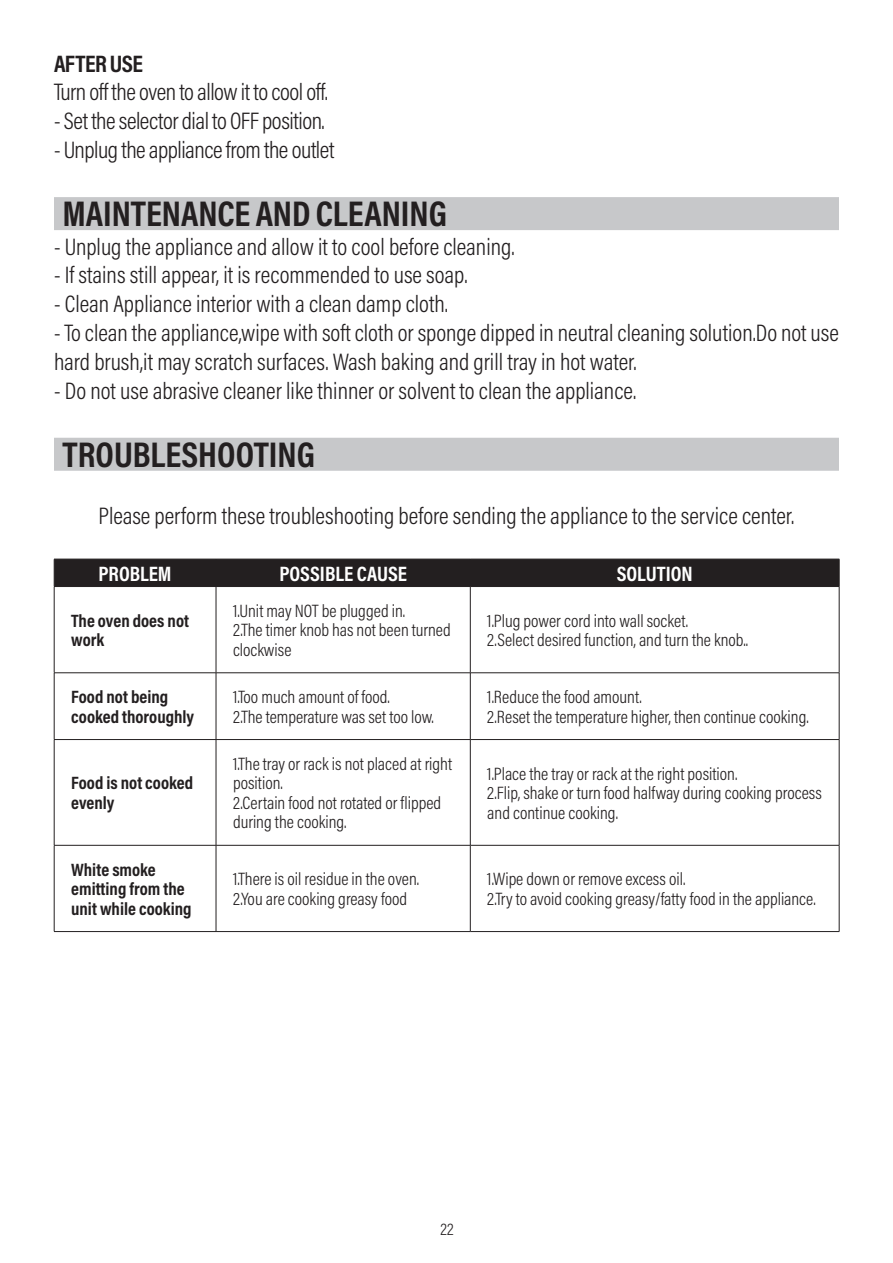
<style>
.page{position:relative;width:893px;height:1263px;background:#fff}
.page>*{position:absolute;margin:0;border:0;box-sizing:border-box;transform-origin:0 0}
.BACCHETTONE{font:700 36px "Acumin Pro Cond";color:#231f20}
.Testo_Normale{font:300 24px/28.8px "Acumin Pro Cond";color:#231f20}
.Testo_Normale-2{font:300 24px "Acumin Pro Cond";letter-spacing:-.02em;color:#231f20}
.Testo_Normale-3{font:700 24px "Acumin Pro Cond";letter-spacing:-.025em;color:#231f20}
.Testo_Normale-4{font:700 21px "Acumin Pro Cond";color:#fff}
.Testo_Normale-5{font:300 18px/19.5px "Acumin Pro Cond";color:#231f20}
.Testo_Normale-6{font:700 18px/19.5px "Acumin Pro Cond";color:#231f20}
.t1{font:300 16.5px "Acumin Pro Cond";color:#231f20}
</style>
<div class="page">
<div style="left:54px;top:197px;width:785px;height:33px;background:#c7c8ca"></div>
<div style="left:54px;top:438px;width:785px;height:33px;background:#c7c8ca"></div>
<div style="left:54px;top:559px;width:786px;height:27px;background:#231f20"></div>
<hr style="left:54px;top:586px;width:162px;height:1px;background:#231f20">
<hr style="left:54px;top:587px;width:1px;height:86px;background:#231f20">
<hr style="left:216px;top:586px;width:254px;height:1px;background:#231f20">
<hr style="left:216px;top:587px;width:1px;height:86px;background:#231f20">
<hr style="left:470px;top:586px;width:369px;height:1px;background:#231f20">
<hr style="left:470px;top:587px;width:1px;height:86px;background:#231f20">
<hr style="left:839px;top:587px;width:1px;height:86px;background:#231f20">
<hr style="left:54px;top:672px;width:162px;height:1px;background:#231f20">
<hr style="left:54px;top:673px;width:1px;height:66px;background:#231f20">
<hr style="left:216px;top:672px;width:254px;height:1px;background:#231f20">
<hr style="left:216px;top:673px;width:1px;height:66px;background:#231f20">
<hr style="left:470px;top:672px;width:369px;height:1px;background:#231f20">
<hr style="left:470px;top:673px;width:1px;height:66px;background:#231f20">
<hr style="left:839px;top:673px;width:1px;height:66px;background:#231f20">
<hr style="left:54px;top:739px;width:162px;height:1px;background:#231f20">
<hr style="left:54px;top:740px;width:1px;height:105px;background:#231f20">
<hr style="left:216px;top:739px;width:254px;height:1px;background:#231f20">
<hr style="left:216px;top:740px;width:1px;height:105px;background:#231f20">
<hr style="left:470px;top:739px;width:369px;height:1px;background:#231f20">
<hr style="left:470px;top:740px;width:1px;height:105px;background:#231f20">
<hr style="left:839px;top:740px;width:1px;height:105px;background:#231f20">
<hr style="left:54px;top:845px;width:162px;height:1px;background:#231f20">
<hr style="left:54px;top:845px;width:1px;height:86px;background:#231f20">
<hr style="left:216px;top:845px;width:254px;height:1px;background:#231f20">
<hr style="left:216px;top:845px;width:1px;height:86px;background:#231f20">
<hr style="left:470px;top:845px;width:369px;height:1px;background:#231f20">
<hr style="left:470px;top:845px;width:1px;height:86px;background:#231f20">
<hr style="left:839px;top:845px;width:1px;height:86px;background:#231f20">
<hr style="left:54px;top:931px;width:162px;height:1px;background:#231f20">
<hr style="left:216px;top:931px;width:254px;height:1px;background:#231f20">
<hr style="left:470px;top:931px;width:369px;height:1px;background:#231f20">
<p class="Testo_Normale-3" style="left:54px;top:48px;width:91px">AFTER USE</p>
<p class="Testo_Normale-2" style="left:54px;top:77px;width:276px">Turn off the oven to allow it to cool off.</p>
<p class="Testo_Normale-2" style="left:54px;top:106px;width:272px">- Set the selector dial to OFF position.</p>
<p class="Testo_Normale-2" style="left:54px;top:134px;width:282px">- Unplug the appliance from the outlet</p>
<p class="BACCHETTONE" style="left:63px;top:190px;width:386px">MAINTENANCE AND CLEANING</p>
<p class="Testo_Normale" style="left:54px;top:232px;width:462px">- Unplug the appliance and allow it to cool before cleaning.</p>
<p class="Testo_Normale" style="left:54px;top:260px;width:415px">- If stains still appear, it is recommended to use soap.</p>
<p class="Testo_Normale" style="left:54px;top:289px;width:395px">- Clean Appliance interior with a clean damp cloth.</p>
<p class="Testo_Normale" style="left:54px;top:318px;width:786px">- To clean the appliance,wipe with soft cloth or sponge dipped in neutral cleaning solution.Do not use hard brush,it may scratch surfaces. Wash baking and grill tray in hot water.</p>
<p class="Testo_Normale" style="left:54px;top:376px;width:584px">- Do not use abrasive cleaner like thinner or solvent to clean the appliance.</p>
<p class="BACCHETTONE" style="left:63px;top:430px;width:254px">TROUBLESHOOTING</p>
<p class="Testo_Normale" style="left:99px;top:501px;width:697px">Please perform these troubleshooting before sending the appliance to the service center.</p>
<p class="Testo_Normale-4" style="left:99px;top:559px;width:74px">PROBLEM</p>
<p class="Testo_Normale-4" style="left:279px;top:559px;width:129px">POSSIBLE CAUSE</p>
<p class="Testo_Normale-4" style="left:617px;top:559px;width:77px">SOLUTION</p>
<p class="Testo_Normale-6" style="left:71px;top:610px;width:119px">The oven does not work</p>
<p class="Testo_Normale-5" style="left:233px;top:600px;width:174px">1.Unit may NOT be plugged in.</p>
<p class="Testo_Normale-5" style="left:233px;top:620px;width:219px">2.The timer knob has not been turned clockwise</p>
<p class="Testo_Normale-5" style="left:487px;top:610px;width:203px">1.Plug power cord into wall socket.</p>
<p class="Testo_Normale-5" style="left:487px;top:630px;width:262px">2.Select desired function, and turn the knob..</p>
<p class="Testo_Normale-6" style="left:71px;top:686px;width:124px">Food not being cooked thoroughly</p>
<p class="Testo_Normale-5" style="left:233px;top:687px;width:158px">1.Too much amount of food.</p>
<p class="Testo_Normale-5" style="left:233px;top:706px;width:202px">2.The temperature was set too low.</p>
<p class="Testo_Normale-6" style="left:71px;top:773px;width:124px">Food is not cooked evenly</p>
<p class="Testo_Normale-5" style="left:233px;top:753px;width:221px">1.The tray or rack is not placed at right position.</p>
<p class="Testo_Normale-5" style="left:233px;top:792px;width:210px">2.Certain food not rotated or flipped during the cooking.</p>
<p class="Testo_Normale-6" style="left:71px;top:859px;width:122px">White smoke emitting from the unit while cooking</p>
<p class="Testo_Normale-5" style="left:233px;top:869px;width:188px">1.There is oil residue in the oven.</p>
<p class="Testo_Normale-5" style="left:233px;top:888px;width:176px">2.You are cooking greasy food</p>
<p class="Testo_Normale-5" style="left:487px;top:687px;width:156px">1.Reduce the food amount.</p>
<p class="Testo_Normale-5" style="left:487px;top:706px;width:323px">2.Reset the temperature higher, then continue cooking.</p>
<p class="Testo_Normale-5" style="left:487px;top:763px;width:252px">1.Place the tray or rack at the right position.</p>
<p class="Testo_Normale-5" style="left:487px;top:783px;width:336px">2.Flip, shake or turn food halfway during cooking process and continue cooking.</p>
<p class="Testo_Normale-5" style="left:487px;top:869px;width:200px">1.Wipe down or remove excess oil.</p>
<p class="Testo_Normale-5" style="left:487px;top:888px;width:330px">2.Try to avoid cooking greasy/fatty food in the appliance.</p>
<p class="t1" style="left:440px;top:1218px;width:15px">22</p>
</div>
